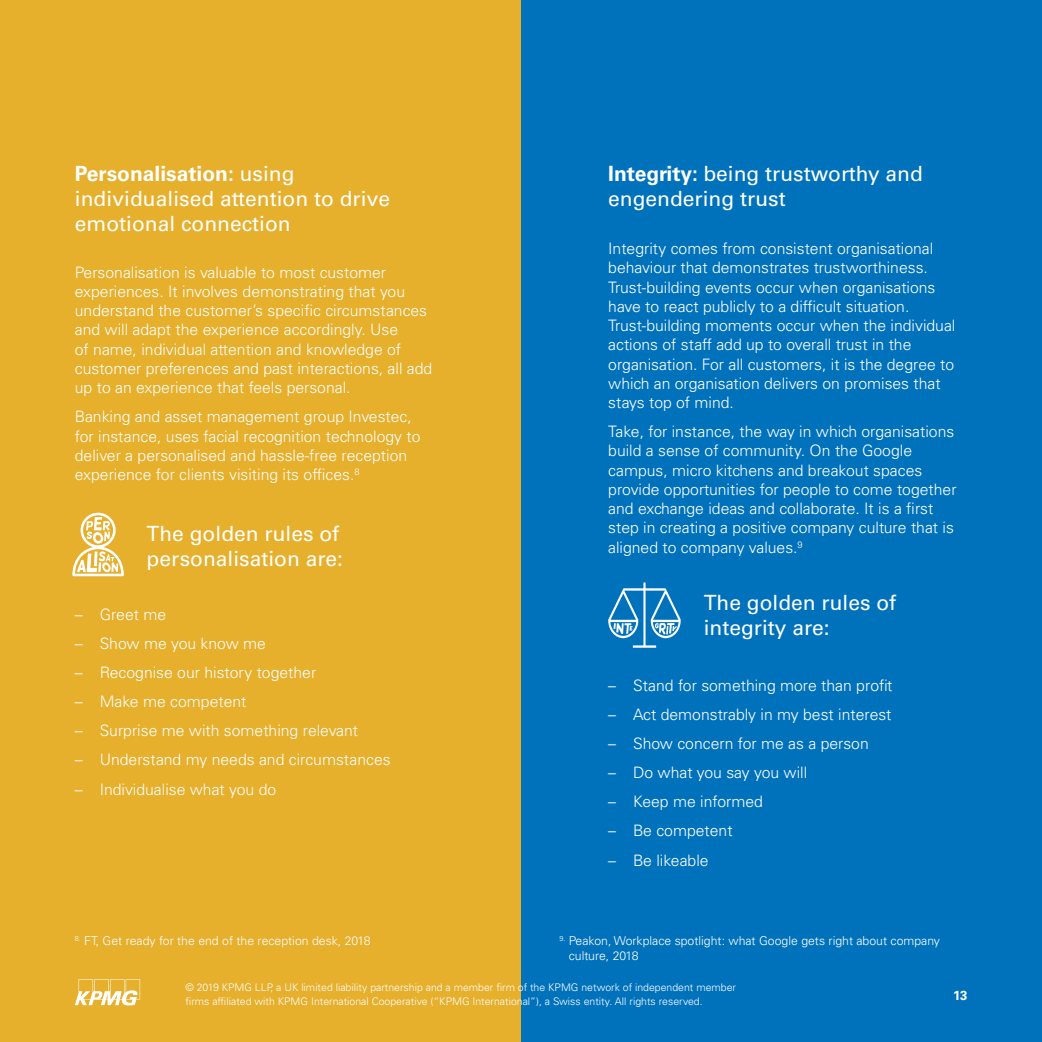
<style>
.page{position:relative;width:1042px;height:1042px;background:#fff}
.page>*{position:absolute;margin:0;border:0;box-sizing:border-box;transform-origin:0 0}
.t1{font:21px/25.2px "Univers LT Std";color:#fff}
.t2{font:300 15.75px/19.2px "Univers LT Std";color:#fff}
.t3{font:700 13.12px "Univers LT Std";color:#fff}
.t4{font:300 12.25px/14.7px "Univers LT Std";color:#fff}
.t5{font:300 10.5px/14px "Univers LT Std";color:#fff}
.s1{font-weight:700}
</style>
<div class="page">
<div style="left:0;top:0;width:521px;height:1042px;background:#e6af2c"></div>
<div style="left:521px;top:0;width:521px;height:1042px;background:#0072bc"></div>
<svg style="left:72px;top:513px;width:52px;height:63px"></svg>
<svg style="left:608px;top:582px;width:72px;height:66px"></svg>
<svg style="left:75px;top:979px;width:65px;height:26px"></svg>
<h1 class="t1" style="left:75px;top:161px;width:317px"><span class="s1">Personalisation:</span> using individualised attention to drive emotional connection</h1>
<p class="t2" style="left:75px;top:262px;width:359px">Personalisation is valuable to most customer experiences. It involves demonstrating that you understand the customer’s specific circumstances and will adapt the experience accordingly. Use<br>of name, individual attention and knowledge of customer preferences and past interactions, all add up to an experience that feels personal.</p>
<p class="t2" style="left:75px;top:407px;width:347px">Banking and asset management group Investec, for instance, uses facial recognition technology to deliver a personalised and hassle-free reception experience for clients visiting its offices.<sup>8</sup></p>
<h1 class="t1" style="left:147px;top:521px;width:198px">The golden rules of personalisation are:</h1>
<p class="t2" style="left:75px;top:604px;width:93px">– Greet me</p>
<p class="t2" style="left:75px;top:633px;width:193px">– Show me you know me</p>
<p class="t2" style="left:75px;top:663px;width:243px">– Recognise our history together</p>
<p class="t2" style="left:75px;top:692px;width:173px">– Make me competent</p>
<p class="t2" style="left:75px;top:721px;width:285px">– Surprise me with something relevant</p>
<p class="t2" style="left:75px;top:750px;width:317px">– Understand my needs and circumstances</p>
<p class="t2" style="left:75px;top:779px;width:203px">– Individualise what you do</p>
<h1 class="t1" style="left:608px;top:161px;width:316px"><span class="s1">Integrity:</span> being trustworthy and engendering trust</h1>
<p class="t2" style="left:608px;top:239px;width:349px">Integrity comes from consistent organisational behaviour that demonstrates trustworthiness.<br>Trust-building events occur when organisations have to react publicly to a difficult situation.<br>Trust-building moments occur when the individual actions of staff add up to overall trust in the organisation. For all customers, it is the degree to which an organisation delivers on promises that stays top of mind.</p>
<p class="t2" style="left:608px;top:422px;width:350px">Take, for instance, the way in which organisations build a sense of community. On the Google campus, micro kitchens and breakout spaces provide opportunities for people to come together and exchange ideas and collaborate. It is a first step in creating a positive company culture that is aligned to company values.<sup>9</sup></p>
<h1 class="t1" style="left:703px;top:590px;width:194px">The golden rules of integrity are:</h1>
<p class="t2" style="left:608px;top:675px;width:285px">– Stand for something more than profit</p>
<p class="t2" style="left:608px;top:704px;width:285px">– Act demonstrably in my best interest</p>
<p class="t2" style="left:608px;top:734px;width:262px">– Show concern for me as a person</p>
<p class="t2" style="left:608px;top:763px;width:200px">– Do what you say you will</p>
<p class="t2" style="left:608px;top:792px;width:156px">– Keep me informed</p>
<p class="t2" style="left:608px;top:821px;width:126px">– Be competent</p>
<p class="t2" style="left:608px;top:850px;width:102px">– Be likeable</p>
<p class="t4" style="left:75px;top:933px;width:297px"><sup>8.</sup> FT, Get ready for the end of the reception desk, 2018</p>
<p class="t4" style="left:569px;top:933px;width:373px;text-indent:-9px"><sup>9.</sup> Peakon, Workplace spotlight: what Google gets right about company culture, 2018</p>
<p class="t5" style="left:185px;top:981px;width:552px">© 2019 KPMG LLP, a UK limited liability partnership and a member firm of the KPMG network of independent member firms affiliated with KPMG International Cooperative (“KPMG International”), a Swiss entity. All rights reserved.</p>
<p class="t3" style="left:953px;top:988px;width:16px">13</p>
</div>
